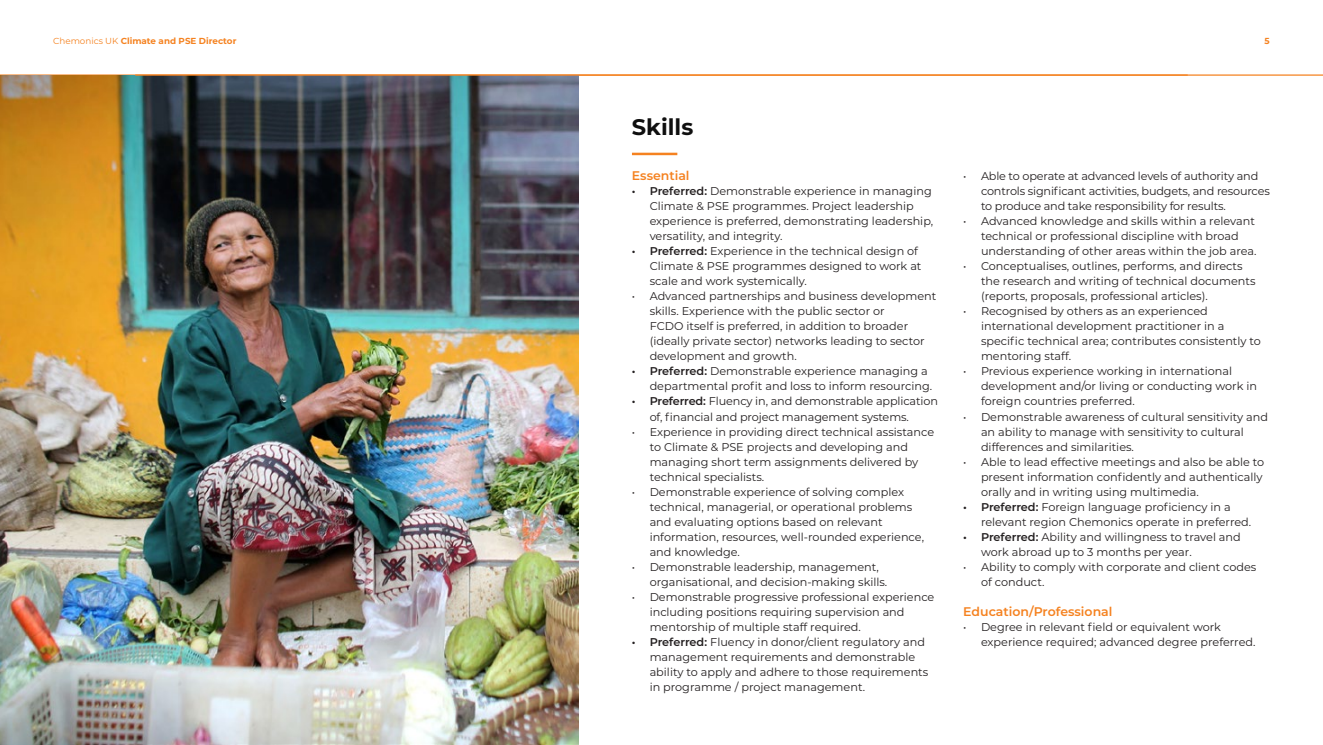
<style>
.page{position:relative;width:1323px;height:745px;background:#fff}
.page>*{position:absolute;margin:0;border:0;box-sizing:border-box;transform-origin:0 0}
.Paragraph_Style_1{font:700 22.5px "Montserrat";color:#0f0f0f}
.t1{font:600 12.5px "Montserrat";color:#f58220}
.t2{font:11.25px/15px "Montserrat";color:#231f20}
.t3{font:700 8.75px "Montserrat";color:#f58220}
.s1{font-weight:400}
.s2{font-weight:600}
</style>
<div class="page">
<hr style="left:0;top:74px;width:1323px;height:2px;background:#f58220">
<img style="left:0;top:76px;width:579px;height:668px">
<hr style="left:632px;top:153px;width:45px;height:2px;background:#f58220">
<p class="t3" style="left:53px;top:35px;width:185px"><span class="s1">Chemonics UK</span> Climate and PSE Director</p>
<p class="t3" style="left:1264px;top:35px;width:7px">5</p>
<p class="Paragraph_Style_1" style="left:632px;top:111px;width:63px">Skills</p>
<p class="t1" style="left:632px;top:167px;width:59px">Essential</p>
<p class="t2" style="left:650px;top:183px;width:285px;text-indent:-18px"><span class="s2">• Preferred:</span> Demonstrable experience in managing Climate &amp; PSE programmes. Project leadership experience is preferred, demonstrating leadership, versatility, and integrity.</p>
<p class="t2" style="left:650px;top:243px;width:273px;text-indent:-18px"><span class="s2">• Preferred:</span> Experience in the technical design of<br>Climate &amp; PSE programmes designed to work at scale and work systemically.</p>
<p class="t2" style="left:650px;top:288px;width:288px;text-indent:-18px">• Advanced partnerships and business development skills. Experience with the public sector or<br>FCDO itself is preferred, in addition to broader (ideally private sector) networks leading to sector development and growth.</p>
<p class="t2" style="left:650px;top:363px;width:284px;text-indent:-18px"><span class="s2">• Preferred:</span> Demonstrable experience managing a departmental profit and loss to inform resourcing.</p>
<p class="t2" style="left:650px;top:393px;width:290px;text-indent:-18px"><span class="s2">• Preferred:</span> Fluency in, and demonstrable application of, financial and project management systems.</p>
<p class="t2" style="left:650px;top:423px;width:286px;text-indent:-18px">• Experience in providing direct technical assistance to Climate &amp; PSE projects and developing and managing short term assignments delivered by technical specialists.</p>
<p class="t2" style="left:650px;top:483px;width:276px;text-indent:-18px">• Demonstrable experience of solving complex technical, managerial, or operational problems and evaluating options based on relevant information, resources, well-rounded experience, and knowledge.</p>
<p class="t2" style="left:650px;top:558px;width:239px;text-indent:-18px">• Demonstrable leadership, management, organisational, and decision-making skills.</p>
<p class="t2" style="left:650px;top:588px;width:286px;text-indent:-18px">• Demonstrable progressive professional experience including positions requiring supervision and mentorship of multiple staff required.</p>
<p class="t2" style="left:650px;top:633px;width:280px;text-indent:-18px"><span class="s2">• Preferred:</span> Fluency in donor/client regulatory and management requirements and demonstrable ability to apply and adhere to those requirements in programme / project management.</p>
<p class="t2" style="left:981px;top:168px;width:290px;text-indent:-18px">• Able to operate at advanced levels of authority and controls significant activities, budgets, and resources to produce and take responsibility for results.</p>
<p class="t2" style="left:981px;top:213px;width:277px;text-indent:-18px">• Advanced knowledge and skills within a relevant technical or professional discipline with broad understanding of other areas within the job area.</p>
<p class="t2" style="left:981px;top:258px;width:276px;text-indent:-18px">• Conceptualises, outlines, performs, and directs the research and writing of technical documents (reports, proposals, professional articles).</p>
<p class="t2" style="left:981px;top:303px;width:281px;text-indent:-18px">• Recognised by others as an experienced international development practitioner in a specific technical area; contributes consistently to mentoring staff.</p>
<p class="t2" style="left:981px;top:363px;width:278px;text-indent:-18px">• Previous experience working in international development and/or living or conducting work in foreign countries preferred.</p>
<p class="t2" style="left:981px;top:408px;width:289px;text-indent:-18px">• Demonstrable awareness of cultural sensitivity and an ability to manage with sensitivity to cultural differences and similarities.</p>
<p class="t2" style="left:981px;top:453px;width:285px;text-indent:-18px">• Able to lead effective meetings and also be able to present information confidently and authentically orally and in writing using multimedia.</p>
<p class="t2" style="left:981px;top:498px;width:272px;text-indent:-18px"><span class="s2">• Preferred:</span> Foreign language proficiency in a relevant region Chemonics operate in preferred.</p>
<p class="t2" style="left:981px;top:528px;width:261px;text-indent:-18px"><span class="s2">• Preferred:</span> Ability and willingness to travel and work abroad up to 3 months per year.</p>
<p class="t2" style="left:981px;top:558px;width:277px;text-indent:-18px">• Ability to comply with corporate and client codes of conduct.</p>
<p class="t1" style="left:963px;top:602px;width:151px">Education/Professional</p>
<p class="t2" style="left:981px;top:618px;width:276px;text-indent:-18px">• Degree in relevant field or equivalent work experience required; advanced degree preferred.</p>
</div>
